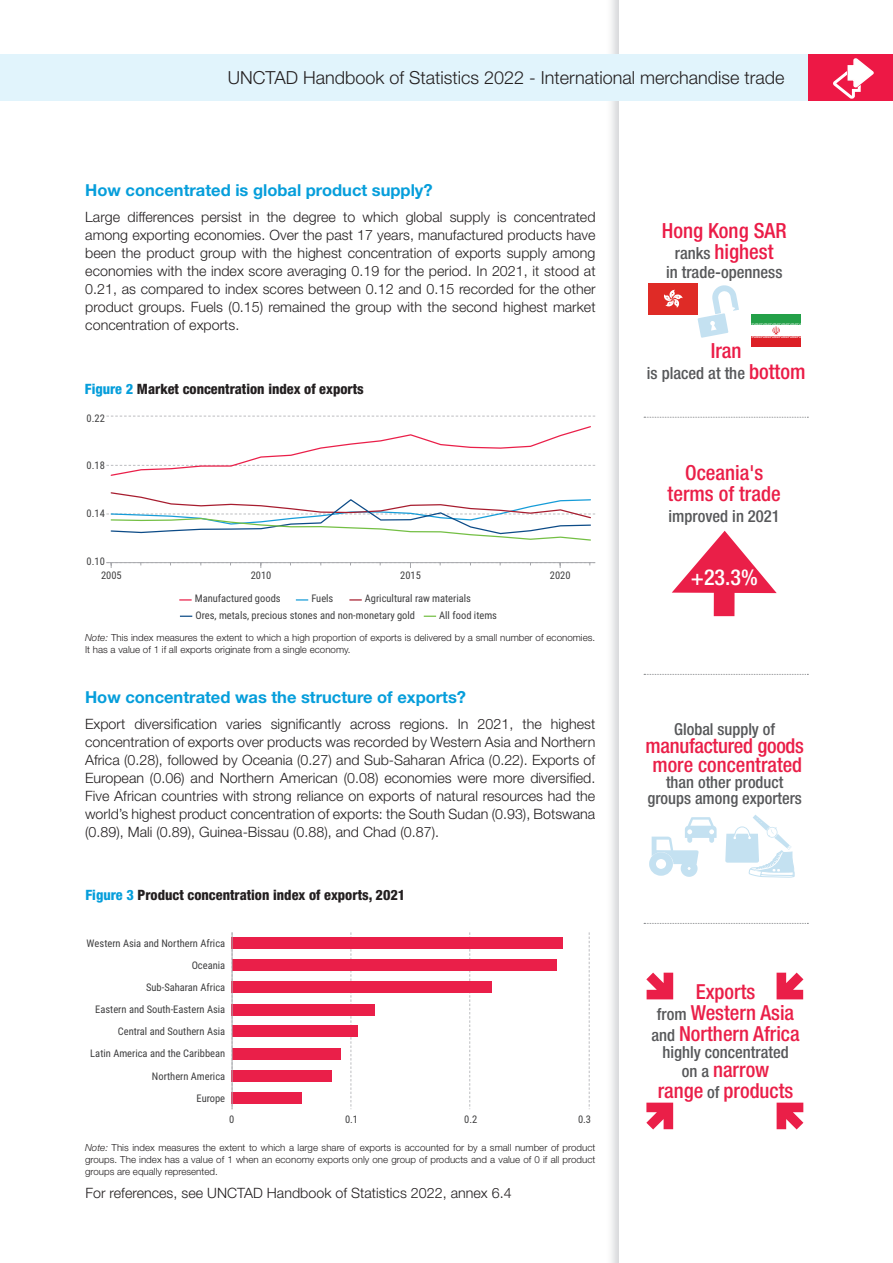
<style>
.page{position:relative;width:893px;height:1263px;background:#fff}
.page>*{position:absolute;margin:0;border:0;box-sizing:border-box;transform-origin:0 0}
.t1{font:500 condensed 22.05px "Helvetica Neue LT Std";color:#fff}
.t2{font:500 condensed 20.85px/20.9px "Helvetica Neue LT Std";color:#eb1c47;text-align:center}
.t3{font:500 condensed 20.85px/20.9px "Helvetica Neue LT Std";color:#ea1f48;text-align:center}
.t4{font:500 condensed 20.7px/20.7px "Helvetica Neue LT Std";color:#ea1f48;text-align:center}
.t5{font:500 condensed 20.55px/18.9px "Helvetica Neue LT Std";letter-spacing:-.015em;color:#ea1f48;text-align:center}
.t6{font:300 18px "Helvetica Neue LT Std";color:#231f20}
.t7{font:500 condensed 16.65px "Helvetica Neue LT Std";color:#57585a}
.t8{font:700 16.5px "Helvetica Neue LT Std";color:#069edb}
.t9{font:500 condensed 16.5px/15.9px "Helvetica Neue LT Std";color:#57585a;text-align:center}
.t10{font:300 14.25px/18px "Helvetica Neue LT Std";color:#231f20;text-align:justify}
.t11{font:800 condensed 14.25px "Helvetica Neue LT Std";color:#231f20}
.t12{font:10.5px/22.2px "Roboto Condensed";color:#3e3e3f}
.t13{font:300 9.75px/12px "Helvetica Neue LT Std";color:#231f20;text-align:justify}
.s1{color:#069edb}
.s2{font-style:italic}
.s3{font-size:16.65px;color:#57585a}
.s4{font-size:20.85px;color:#eb1c47}
</style>
<div class="page">
<svg style="left:106px;top:416px;width:489px;height:1px"></svg>
<svg style="left:106px;top:563px;width:489px;height:5px"></svg>
<hr style="left:106px;top:562px;width:489px;height:1px;background:#a8a9ad">
<svg style="left:106px;top:426px;width:489px;height:50px"></svg>
<svg style="left:106px;top:492px;width:489px;height:49px"></svg>
<svg style="left:179px;top:599px;width:13px;height:1px"></svg>
<svg style="left:296px;top:599px;width:12px;height:1px"></svg>
<svg style="left:349px;top:599px;width:13px;height:1px"></svg>
<svg style="left:180px;top:616px;width:12px;height:1px"></svg>
<svg style="left:424px;top:616px;width:12px;height:1px"></svg>
<svg style="left:351px;top:932px;width:1px;height:177px"></svg>
<svg style="left:469px;top:932px;width:1px;height:177px"></svg>
<svg style="left:589px;top:932px;width:1px;height:177px"></svg>
<div style="left:232px;top:937px;width:331px;height:11px;background:#ea1f49"></div>
<div style="left:232px;top:959px;width:324px;height:12px;background:#ea1f49"></div>
<div style="left:232px;top:982px;width:260px;height:11px;background:#ea1f49"></div>
<div style="left:232px;top:1004px;width:143px;height:11px;background:#ea1f49"></div>
<div style="left:232px;top:1026px;width:126px;height:11px;background:#ea1f49"></div>
<div style="left:232px;top:1048px;width:109px;height:11px;background:#ea1f49"></div>
<div style="left:232px;top:1070px;width:100px;height:11px;background:#ea1f49"></div>
<div style="left:232px;top:1092px;width:70px;height:12px;background:#ea1f49"></div>
<hr style="left:232px;top:932px;width:1px;height:177px;background:#a8a9ad">
<div style="left:648px;top:283px;width:50px;height:32px;background:#df2b26"></div>
<svg style="left:664px;top:289px;width:19px;height:19px"></svg>
<svg style="left:698px;top:285px;width:41px;height:53px"></svg>
<div style="left:751px;top:314px;width:50px;height:11px;background:#23a048"></div>
<div style="left:751px;top:336px;width:50px;height:11px;background:#dc1f26"></div>
<svg style="left:751px;top:323px;width:50px;height:15px"></svg>
<svg style="left:672px;top:531px;width:105px;height:85px"></svg>
<svg style="left:725px;top:815px;width:69px;height:62px"></svg>
<svg style="left:649px;top:817px;width:68px;height:60px"></svg>
<svg style="left:644px;top:417px;width:164px;height:1px"></svg>
<svg style="left:644px;top:674px;width:164px;height:1px"></svg>
<svg style="left:644px;top:923px;width:164px;height:1px"></svg>
<svg style="left:777px;top:1102px;width:26px;height:27px"></svg>
<svg style="left:777px;top:972px;width:26px;height:27px"></svg>
<svg style="left:646px;top:1102px;width:27px;height:27px"></svg>
<svg style="left:646px;top:972px;width:27px;height:27px"></svg>
<div style="left:0;top:54px;width:808px;height:47px;background:#e1f4fc"></div>
<div style="left:808px;top:54px;width:85px;height:47px;background:#ed1845"></div>
<svg style="left:833px;top:58px;width:41px;height:41px"></svg>
<p class="t6" style="left:228px;top:67px;width:558px">UNCTAD Handbook of Statistics 2022 - International merchandise trade</p>
<p class="t6" style="left:247px;top:70px;width:539px">UNCTAD Handbook of Statistics 2022 - International trade in services</p>
<p class="t8" style="left:85px;top:180px;width:349px">How concentrated is global product supply?</p>
<p class="t10" style="left:85px;top:208px;width:512px">Large differences persist in the degree to which global supply is concentrated among exporting economies. Over the past 17 years, manufactured products have been the product group with the highest concentration of exports supply among economies with the index score averaging 0.19 for the period. In 2021, it stood at 0.21, as compared to index scores between 0.12 and 0.15 recorded for the other product groups. Fuels (0.15) remained the group with the second highest market concentration of exports.</p>
<p class="t11" style="left:85px;top:380px;width:281px"><span class="s1">Figure 2</span> Market concentration index of exports</p>
<p class="t12" style="left:87px;top:407px;width:20px">0.22</p>
<p class="t12" style="left:87px;top:454px;width:20px">0.18</p>
<p class="t12" style="left:87px;top:502px;width:20px">0.14</p>
<p class="t12" style="left:87px;top:549px;width:20px">0.10</p>
<p class="t12" style="left:101px;top:564px;width:22px">2005</p>
<p class="t12" style="left:251px;top:564px;width:22px">2010</p>
<p class="t12" style="left:400px;top:564px;width:22px">2015</p>
<p class="t12" style="left:550px;top:564px;width:22px">2020</p>
<p class="t12" style="left:195px;top:587px;width:87px">Manufactured goods</p>
<p class="t12" style="left:311px;top:587px;width:24px">Fuels</p>
<p class="t12" style="left:195px;top:590px;width:277px;line-height:16.4px;text-indent:169px">Agricultural raw materials<br>Ores, metals, precious stones and non-monetary gold</p>
<p class="t12" style="left:439px;top:603px;width:59px">All food items</p>
<p class="t13" style="left:85px;top:631px;width:512px"><span class="s2">Note:</span> This index measures the extent to which a high proportion of exports is delivered by a small number of economies.<br>It has a value of 1 if all exports originate from a single economy.</p>
<p class="t8" style="left:85px;top:687px;width:383px">How concentrated was the structure of exports?</p>
<p class="t10" style="left:85px;top:715px;width:512px">Export diversification varies significantly across regions. In 2021, the highest concentration of exports over products was recorded by Western Asia and Northern Africa (0.28), followed by Oceania (0.27) and Sub-Saharan Africa (0.22). Exports of European (0.06) and Northern American (0.08) economies were more diversified.<br>Five African countries with strong reliance on exports of natural resources had the world’s highest product concentration of exports: the South Sudan (0.93), Botswana (0.89), Mali (0.89), Guinea-Bissau (0.88), and Chad (0.87).</p>
<p class="t11" style="left:85px;top:886px;width:321px"><span class="s1">Figure 3</span> Product concentration index of exports, 2021</p>
<p class="t12" style="left:87px;top:931px;width:140px;text-align:right">Western Asia and Northern Africa<br>Oceania<br>Sub-Saharan Africa<br>Eastern and South-Eastern Asia<br>Central and Southern Asia<br>Latin America and the Caribbean<br>Northern America<br>Europe</p>
<p class="t12" style="left:229px;top:1107px;width:7px">0</p>
<p class="t12" style="left:345px;top:1107px;width:15px">0.1</p>
<p class="t12" style="left:464px;top:1107px;width:15px">0.2</p>
<p class="t12" style="left:578px;top:1107px;width:15px">0.3</p>
<p class="t13" style="left:85px;top:1141px;width:512px"><span class="s2">Note:</span> This index measures the extent to which a large share of exports is accounted for by a small number of product groups. The index has a value of 1 when an economy exports only one group of products and a value of 0 if all product groups are equally represented.</p>
<p class="t10" style="left:85px;top:1184px;width:428px">For references, see UNCTAD Handbook of Statistics 2022, annex 6.4</p>
<h2 class="t2" style="left:662px;top:220px;width:126px">Hong Kong SAR <span class="s3">ranks</span> highest</h2>
<p class="t7" style="left:666px;top:263px;width:118px">in trade-openness</p>
<h2 class="t2" style="left:711px;top:340px;width:32px">Iran</h2>
<p class="t7" style="left:647px;top:363px;width:160px">is placed at the <span class="s4">bottom</span></p>
<h2 class="t3" style="left:668px;top:462px;width:115px">Oceania's terms of trade</h2>
<p class="t7" style="left:669px;top:506px;width:113px">improved in 2021</p>
<h1 class="t1" style="left:691px;top:564px;width:68px">+23.3%</h1>
<p class="t9" style="left:674px;top:720px;width:102px">Global supply of</p>
<h3 class="t5" style="left:646px;top:736px;width:160px">manufactured goods more concentrated</h3>
<p class="t9" style="left:647px;top:774px;width:156px">than other product groups among exporters</p>
<h3 class="t4" style="left:651px;top:981px;width:150px">Exports<br><span class="s3">from</span> Western Asia <span class="s3">and</span> Northern Africa</h3>
<p class="t7" style="left:662px;top:1042px;width:128px">highly concentrated</p>
<h3 class="t4" style="left:658px;top:1059px;width:137px"><span class="s3">on a</span> narrow range <span class="s3">of</span> products</h3>
</div>
